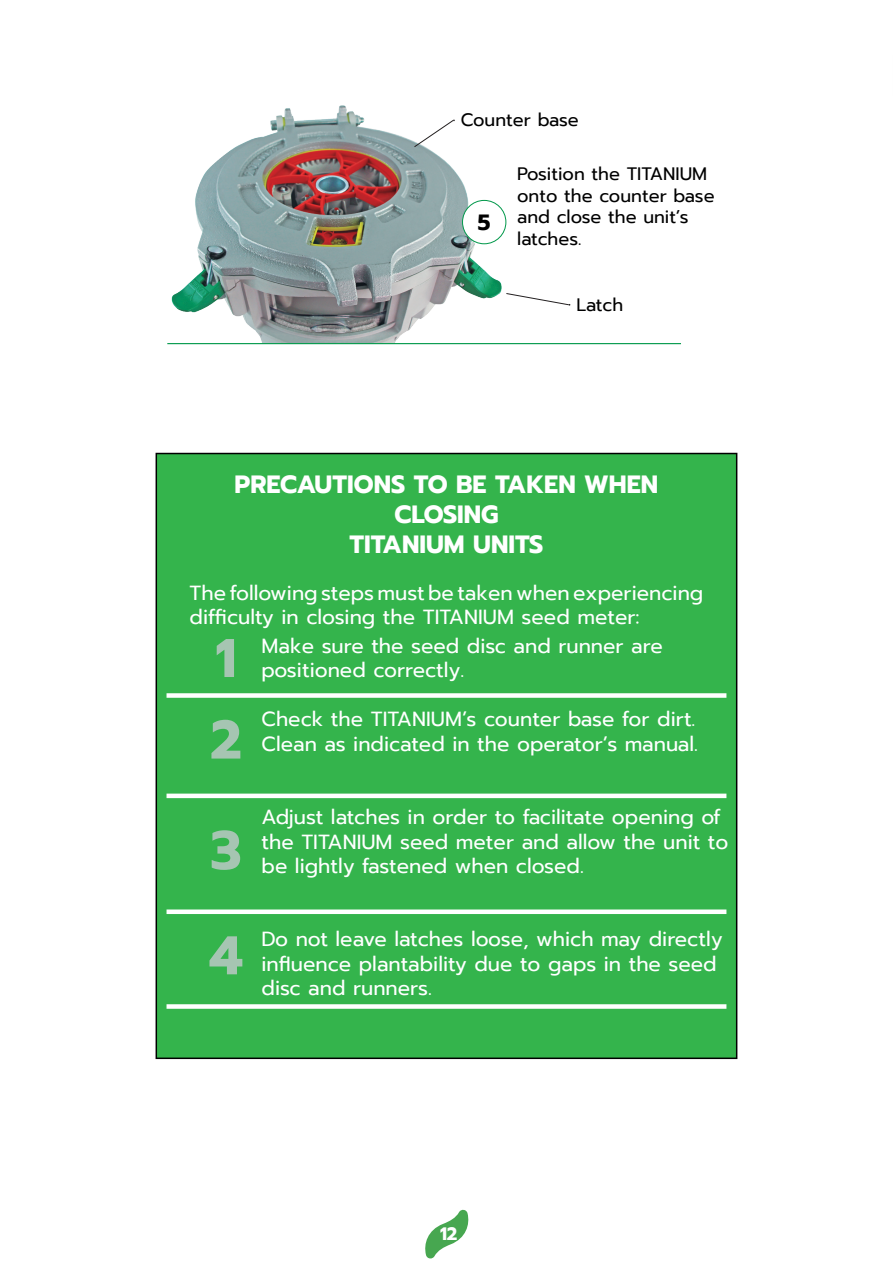
<style>
.page{position:relative;width:893px;height:1263px;background:#fff}
.page>*{position:absolute;margin:0;border:0;box-sizing:border-box;transform-origin:0 0}
.t1{font:700 54.3px "Prompt";color:#a6c5b2}
.t2{font:700 24.9px/29.8px "Prompt";color:#fff;text-align:center}
.t3{font:700 22.05px "Prompt";color:#000001}
.t4{font:20.4px/24.5px "Prompt";color:#fff}
.t5{font:18px/21.6px "Prompt";color:#000001}
.t6{font:700 18px "Prompt";color:#fff}
</style>
<div class="page">
<svg style="left:425px;top:1209px;width:44px;height:50px"></svg>
<div style="left:156px;top:453px;width:581px;height:606px;background:#34b44c;border:2px solid #000"></div>
<div style="left:167px;top:693px;width:559px;height:5px;background:#fff"></div>
<hr style="left:167px;top:794px;width:559px;height:4px;background:#fff">
<div style="left:167px;top:909px;width:559px;height:5px;background:#fff"></div>
<div style="left:167px;top:1004px;width:559px;height:5px;background:#fff"></div>
<img style="left:171px;top:105px;width:336px;height:238px">
<hr style="left:167px;top:343px;width:514px;height:1px;background:#00984a">
<div style="left:462px;top:200px;width:44px;height:44px;background:#fff;border-radius:50%"></div>
<div style="left:462px;top:200px;width:44px;height:44px;border:1px solid #00984a;border-radius:50%"></div>
<svg style="left:506px;top:293px;width:64px;height:13px"></svg>
<svg style="left:414px;top:120px;width:41px;height:27px"></svg>
<p class="t5" style="left:461px;top:109px;width:120px">Counter base</p>
<p class="t3" style="left:478px;top:206px;width:14px">5</p>
<p class="t5" style="left:517px;top:163px;width:199px">Position the TITANIUM onto the counter base and close the unit’s latches.</p>
<p class="t5" style="left:576px;top:294px;width:48px">Latch</p>
<p class="t2" style="left:235px;top:469px;width:425px">PRECAUTIONS TO BE TAKEN WHEN<br>CLOSING<br>TITANIUM UNITS</p>
<p class="t4" style="left:190px;top:580px;width:515px">The following steps must be taken when experiencing difficulty in closing the TITANIUM seed meter:</p>
<p class="t4" style="left:262px;top:633px;width:403px">Make sure the seed disc and runner are positioned correctly.</p>
<p class="t4" style="left:262px;top:707px;width:438px">Check the TITANIUM’s counter base for dirt.<br>Clean as indicated in the operator’s manual.</p>
<p class="t1" style="left:215px;top:617px;width:23px">1</p>
<p class="t1" style="left:210px;top:699px;width:33px">2</p>
<p class="t1" style="left:210px;top:809px;width:33px">3</p>
<p class="t4" style="left:262px;top:805px;width:468px">Adjust latches in order to facilitate opening of the TITANIUM seed meter and allow the unit to be lightly fastened when closed.</p>
<p class="t1" style="left:209px;top:914px;width:35px">4</p>
<p class="t4" style="left:262px;top:927px;width:463px">Do not leave latches loose, which may directly influence plantability due to gaps in the seed disc and runners.</p>
<p class="t6" style="left:440px;top:1220px;width:19px">12</p>
</div>
